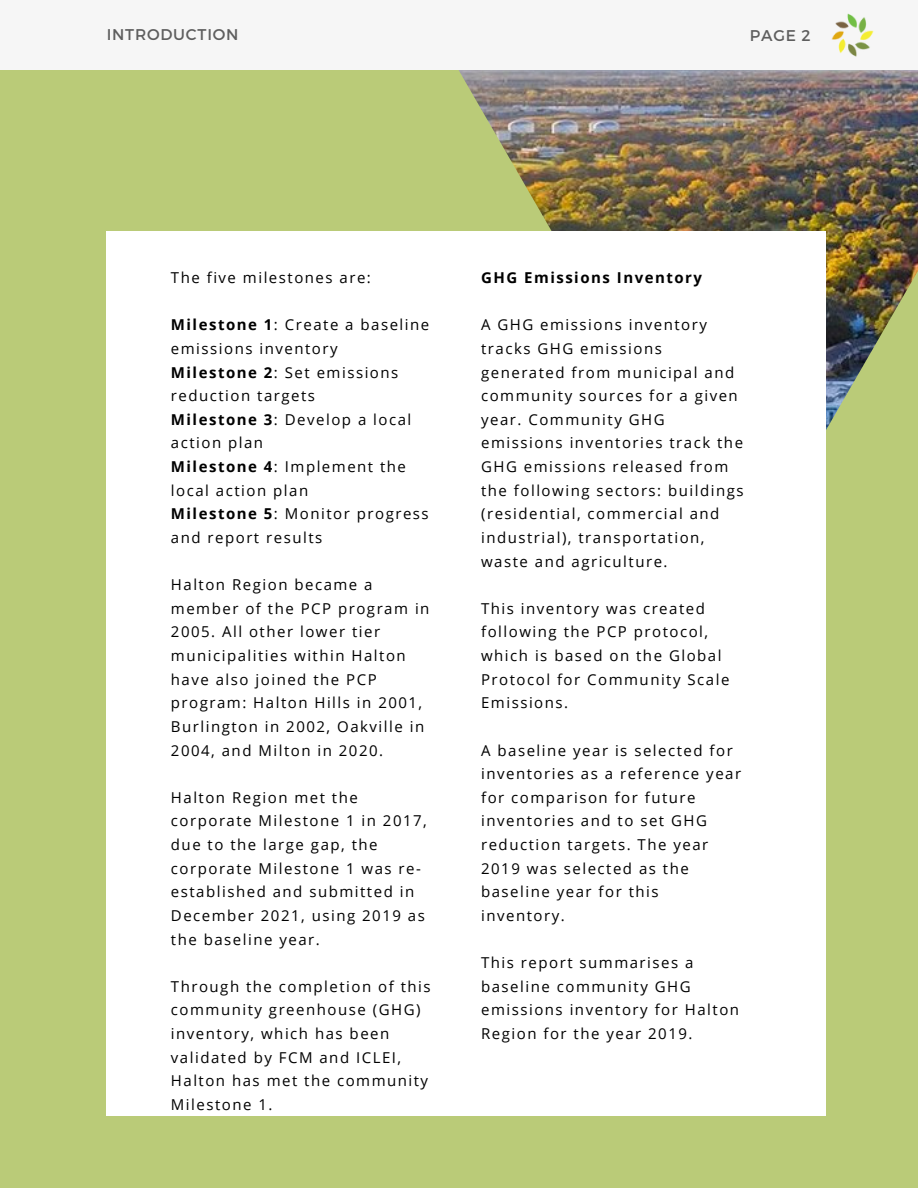
<style>
.page{position:relative;width:918px;height:1188px;background:#bacb78}
.page>*{position:absolute;margin:0;border:0;box-sizing:border-box;transform-origin:0 0}
.t1{font:15.6px "Montserrat";letter-spacing:.05em;color:#5e5e5e}
.t2{font:15px/23.7px "Open Sans";letter-spacing:.1em;color:#000}
.t3{font:700 15px "Open Sans";letter-spacing:.1em;color:#000}
.s1{font-weight:700}
</style>
<div class="page">
<img style="left:459px;top:70px;width:459px;height:360px">
<div style="left:0;top:0;width:918px;height:70px;background:#f6f6f6"></div>
<img style="left:831px;top:13px;width:43px;height:44px">
<div style="left:107px;top:231px;width:719px;height:885px;background:#fff"></div>
<p class="t1" style="left:107px;top:25px;width:133px">INTRODUCTION</p>
<p class="t1" style="left:750px;top:25px;width:62px">PAGE 2</p>
<p class="t2" style="left:171px;top:265px;width:201px">The five milestones are:</p>
<p class="t2" style="left:171px;top:313px;width:260px"><span class="s1">Milestone 1</span>: Create a baseline emissions inventory</p>
<p class="t2" style="left:171px;top:360px;width:229px"><span class="s1">Milestone 2</span>: Set emissions reduction targets</p>
<p class="t2" style="left:171px;top:407px;width:242px"><span class="s1">Milestone 3</span>: Develop a local action plan</p>
<p class="t2" style="left:171px;top:454px;width:237px"><span class="s1">Milestone 4</span>: Implement the local action plan</p>
<p class="t2" style="left:171px;top:502px;width:259px"><span class="s1">Milestone 5</span>: Monitor progress and report results</p>
<p class="t2" style="left:171px;top:572px;width:260px">Halton Region became a member of the PCP program in<br>2005. All other lower tier municipalities within Halton have also joined the PCP program: Halton Hills in 2001,<br>Burlington in 2002, Oakville in<br>2004, and Milton in 2020.</p>
<p class="t2" style="left:171px;top:785px;width:257px">Halton Region met the corporate Milestone 1 in 2017, due to the large gap, the corporate Milestone 1 was re&shy;established and submitted in<br>December 2021, using 2019 as the baseline year.</p>
<p class="t2" style="left:171px;top:974px;width:261px">Through the completion of this community greenhouse (GHG) inventory, which has been validated by FCM and ICLEI,<br>Halton has met the community<br>Milestone 1.</p>
<p class="t3" style="left:481px;top:267px;width:222px">GHG Emissions Inventory</p>
<p class="t2" style="left:481px;top:313px;width:264px">A GHG emissions inventory tracks GHG emissions generated from municipal and community sources for a given year. Community GHG emissions inventories track the<br>GHG emissions released from the following sectors: buildings (residential, commercial and industrial), transportation, waste and agriculture.</p>
<p class="t2" style="left:481px;top:596px;width:250px">This inventory was created following the PCP protocol, which is based on the Global<br>Protocol for Community Scale<br>Emissions.</p>
<p class="t2" style="left:481px;top:738px;width:262px">A baseline year is selected for inventories as a reference year for comparison for future inventories and to set GHG reduction targets. The year<br>2019 was selected as the baseline year for this inventory.</p>
<p class="t2" style="left:481px;top:950px;width:259px">This report summarises a baseline community GHG emissions inventory for Halton<br>Region for the year 2019.</p>
</div>
